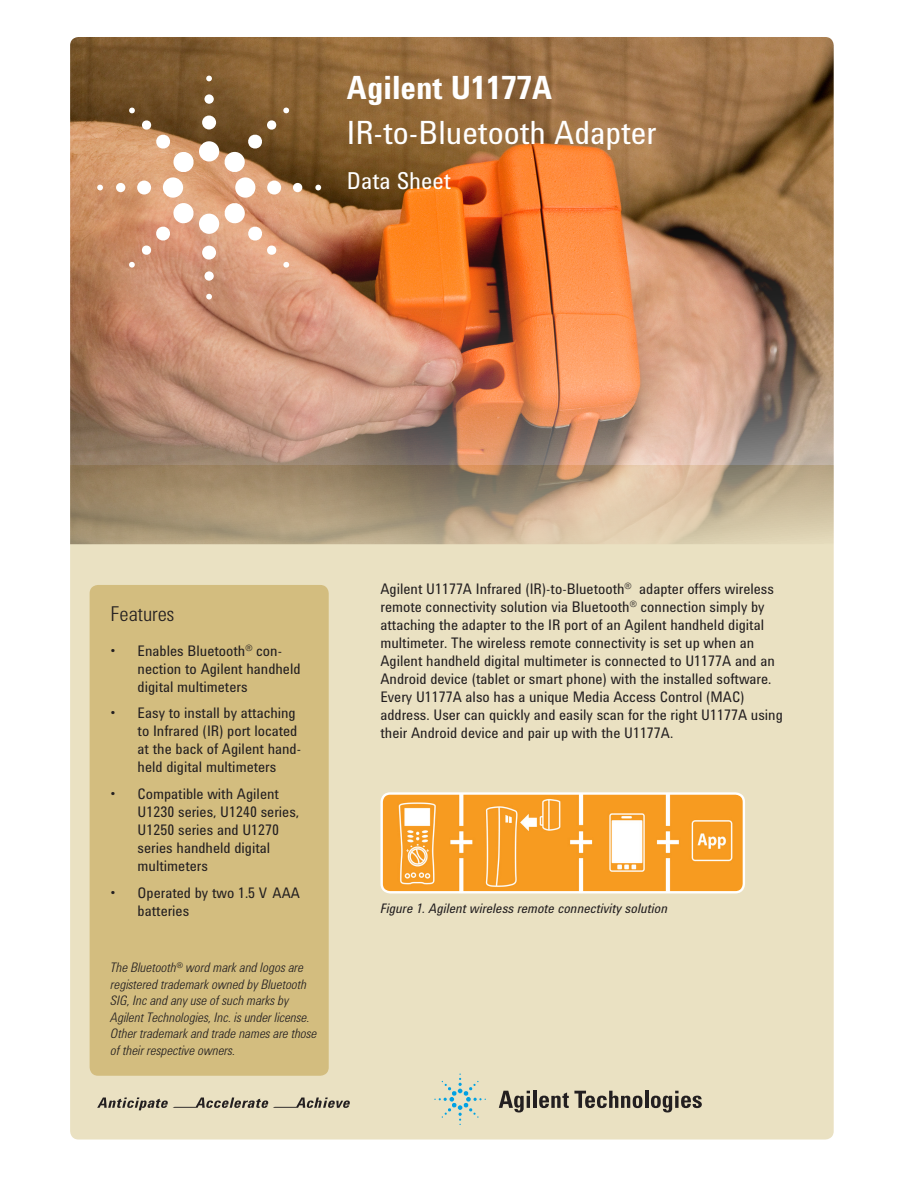
<style>
.page{position:relative;width:918px;height:1188px;background:#fff}
.page>*{position:absolute;margin:0;border:0;box-sizing:border-box;transform-origin:0 0}
.t1{font:33px "Agilent Condensed CFF";color:#fff}
.t2{font:700 33px "Agilent Condensed CFF";color:#fff}
.t3{font:24px "Agilent Condensed CFF";color:#fff}
.Header_1_-_Navy_Blue{font:300 21px "Agilent Condensed CFF";color:#231f20}
.Body_Text{font:15px/18px "Agilent Condensed CFF";color:#231f20}
.Bullets{font:15px/18px "Agilent Condensed CFF";color:#231f20}
.Footnote{font:italic 300 13.5px/16.5px "Agilent Condensed CFF";color:#231f20}
.Captions_for_Figures{font:italic 13.5px "Agilent Condensed CFF";color:#231f20}
</style>
<div class="page">
<div style="left:70px;top:544px;width:764px;height:596px;background:#eae1c2"></div>
<div style="left:90px;top:585px;width:239px;height:491px;background:#d3bd7f;border-radius:9px"></div>
<img style="left:70px;top:37px;width:764px;height:507px">
<svg style="left:499px;top:1091px;width:31px;height:21px"></svg>
<hr style="left:533px;top:1091px;width:4px;height:17px;background:#231f20">
<svg style="left:539px;top:1091px;width:103px;height:17px;background:#97907e"></svg>
<hr style="left:645px;top:1091px;width:3px;height:17px;background:#231f20">
<svg style="left:651px;top:1091px;width:51px;height:21px"></svg>
<svg style="left:434px;top:1074px;width:52px;height:51px;background:#d5dbc4"></svg>
<div style="left:199px;top:141px;width:20px;height:21px;background:#fff;border-radius:50%"></div>
<div style="left:202px;top:116px;width:14px;height:13px;background:#fff;border-radius:50%"></div>
<svg style="left:204px;top:94px;width:10px;height:10px"></svg>
<svg style="left:206px;top:76px;width:6px;height:5px"></svg>
<div style="left:235px;top:177px;width:20px;height:21px;background:#fff;border-radius:50%"></div>
<div style="left:267px;top:181px;width:14px;height:14px;background:#fff;border-radius:50%"></div>
<div style="left:293px;top:183px;width:9px;height:9px;background:#fff;border-radius:50%"></div>
<svg style="left:315px;top:185px;width:6px;height:5px"></svg>
<div style="left:199px;top:214px;width:20px;height:20px;background:#fff;border-radius:50%"></div>
<div style="left:202px;top:246px;width:14px;height:14px;background:#fff;border-radius:50%"></div>
<svg style="left:204px;top:271px;width:10px;height:10px"></svg>
<svg style="left:206px;top:294px;width:6px;height:6px"></svg>
<div style="left:163px;top:177px;width:20px;height:21px;background:#fff;border-radius:50%"></div>
<div style="left:137px;top:181px;width:14px;height:14px;background:#fff;border-radius:50%"></div>
<div style="left:116px;top:183px;width:9px;height:9px;background:#fff;border-radius:50%"></div>
<svg style="left:97px;top:185px;width:6px;height:5px"></svg>
<svg style="left:224px;top:120px;width:53px;height:53px"></svg>
<svg style="left:283px;top:107px;width:6px;height:7px"></svg>
<svg style="left:224px;top:202px;width:53px;height:53px"></svg>
<svg style="left:283px;top:262px;width:6px;height:6px"></svg>
<svg style="left:141px;top:202px;width:54px;height:53px"></svg>
<svg style="left:129px;top:262px;width:6px;height:6px"></svg>
<svg style="left:141px;top:120px;width:54px;height:53px"></svg>
<svg style="left:129px;top:107px;width:6px;height:7px"></svg>
<img style="left:382px;top:794px;width:362px;height:98px">
<div style="left:380px;top:792px;width:365px;height:101px;border:2px solid #fff;border-radius:9px"></div>
<svg style="left:97px;top:1097px;width:253px;height:13px;background:#b5ad97"></svg>
<p class="t2" style="left:347px;top:62px;width:207px">Agilent U1177A</p>
<p class="t1" style="left:347px;top:107px;width:311px">IR-to-Bluetooth Adapter</p>
<p class="t3" style="left:347px;top:162px;width:106px">Data Sheet</p>
<p class="Header_1_-_Navy_Blue" style="left:111px;top:598px;width:65px">Features</p>
<p class="Bullets" style="left:138px;top:641px;width:164px;text-indent:-27px">• Enables Bluetooth<sup>®</sup> con&shy;nection to Agilent handheld digital multimeters</p>
<p class="Bullets" style="left:138px;top:704px;width:165px;text-indent:-27px">• Easy to install by attaching to Infrared (IR) port located at the back of Agilent hand&shy;held digital multimeters</p>
<p class="Bullets" style="left:138px;top:784px;width:163px;text-indent:-27px">• Compatible with Agilent<br>U1230 series, U1240 series,<br>U1250 series and U1270 series handheld digital multimeters</p>
<p class="Bullets" style="left:138px;top:883px;width:164px;text-indent:-27px">• Operated by two 1.5 V AAA batteries</p>
<p class="Footnote" style="left:111px;top:958px;width:208px">The Bluetooth<sup>®</sup> word mark and logos are registered trademark owned by Bluetooth SIG, Inc and any use of such marks by Agilent Technologies, Inc. is under license.<br>Other trademark and trade names are those of their respective owners.</p>
<p class="Body_Text" style="left:380px;top:580px;width:404px">Agilent U1177A Infrared (IR)-to-Bluetooth<sup>®</sup> adapter offers wireless remote connectivity solution via Bluetooth<sup>®</sup> connection simply by attaching the adapter to the IR port of an Agilent handheld digital multimeter. The wireless remote connectivity is set up when an Agilent handheld digital multimeter is connected to U1177A and an Android device (tablet or smart phone) with the installed software.<br>Every U1177A also has a unique Media Access Control (MAC) address. User can quickly and easily scan for the right U1177A using their Android device and pair up with the U1177A.</p>
<p class="Captions_for_Figures" style="left:380px;top:898px;width:289px">Figure 1. Agilent wireless remote connectivity solution</p>
</div>
